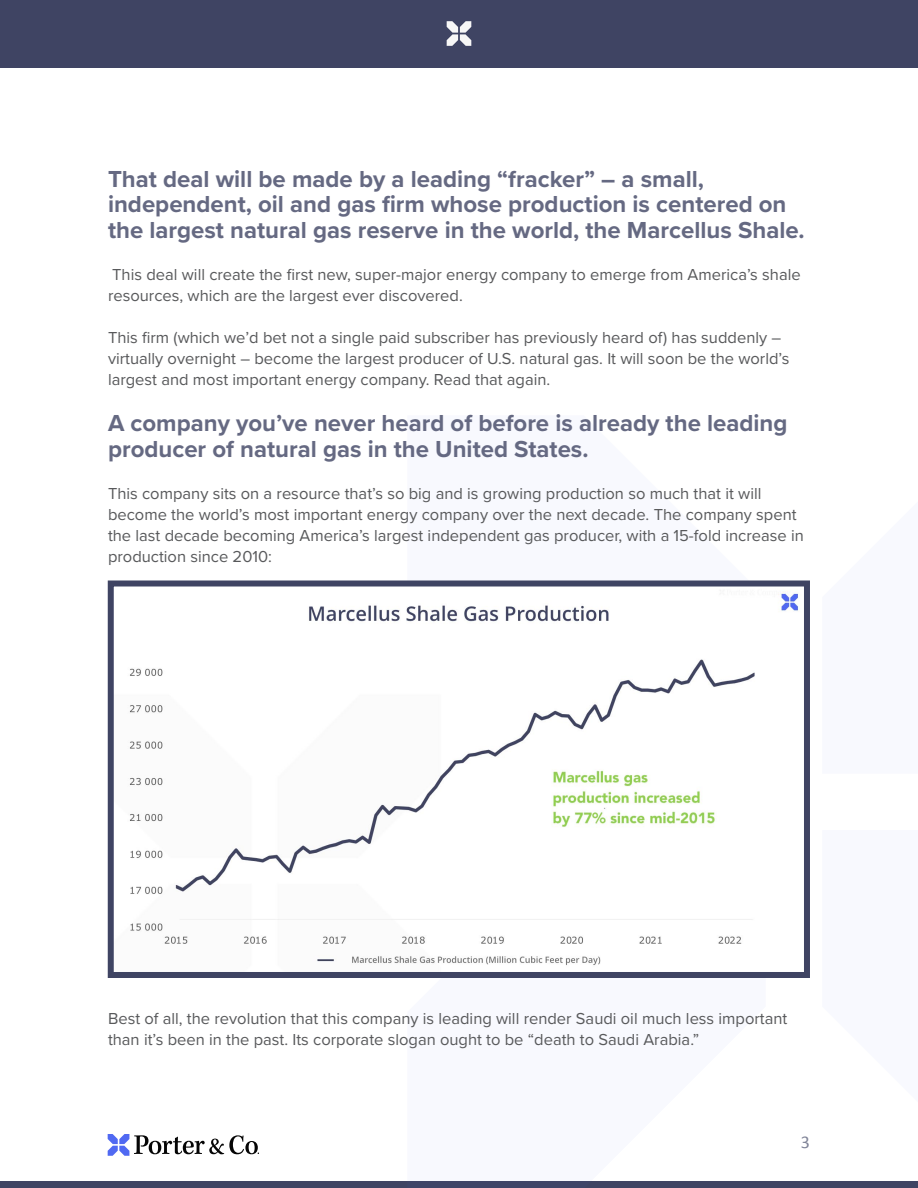
<style>
.page{position:relative;width:918px;height:1188px;background:#fff}
.page>*{position:absolute;margin:0;border:0;box-sizing:border-box;transform-origin:0 0}
.t1{font:700 24px/25.5px "Proxima Nova";color:#656982}
.t2{font:18px "Calibri";color:#808498}
.t3{font:16.5px/21px "Proxima Nova";color:#58595b}
</style>
<div class="page">
<div style="left:0;top:0;width:918px;height:67px;background:#3f4463"></div>
<div style="left:0;top:1181px;width:918px;height:7px;background:#3f4463"></div>
<svg style="left:447px;top:21px;width:24px;height:25px"></svg>
<svg style="left:108px;top:1134px;width:151px;height:22px"></svg>
<img style="left:129px;top:590px;width:670px;height:376px">
<div style="left:108px;top:580px;width:702px;height:398px;border:6px solid #3f4463"></div>
<h1 class="t1" style="left:108px;top:166px;width:698px">That deal will be made by a leading “fracker” – a small, independent, oil and gas firm whose production is centered on the largest natural gas reserve in the world, the Marcellus Shale.</h1>
<p class="t3" style="left:108px;top:263px;width:694px">This deal will create the first new, super-major energy company to emerge from America’s shale resources, which are the largest ever discovered.</p>
<p class="t3" style="left:108px;top:326px;width:683px">This firm (which we’d bet not a single paid subscriber has previously heard of) has suddenly – virtually overnight – become the largest producer of U.S. natural gas. It will soon be the world’s largest and most important energy company. Read that again.</p>
<h1 class="t1" style="left:108px;top:410px;width:681px">A company you’ve never heard of before is already the leading producer of natural gas in the United States.</h1>
<p class="t3" style="left:108px;top:482px;width:697px">This company sits on a resource that’s so big and is growing production so much that it will become the world’s most important energy company over the next decade. The company spent the last decade becoming America’s largest independent gas producer, with a 15-fold increase in production since 2010:</p>
<p class="t3" style="left:108px;top:1007px;width:681px">Best of all, the revolution that this company is leading will render Saudi oil much less important than it’s been in the past. Its corporate slogan ought to be “death to Saudi Arabia.”</p>
<p class="t2" style="left:801px;top:1130px;width:11px">3</p>
</div>
